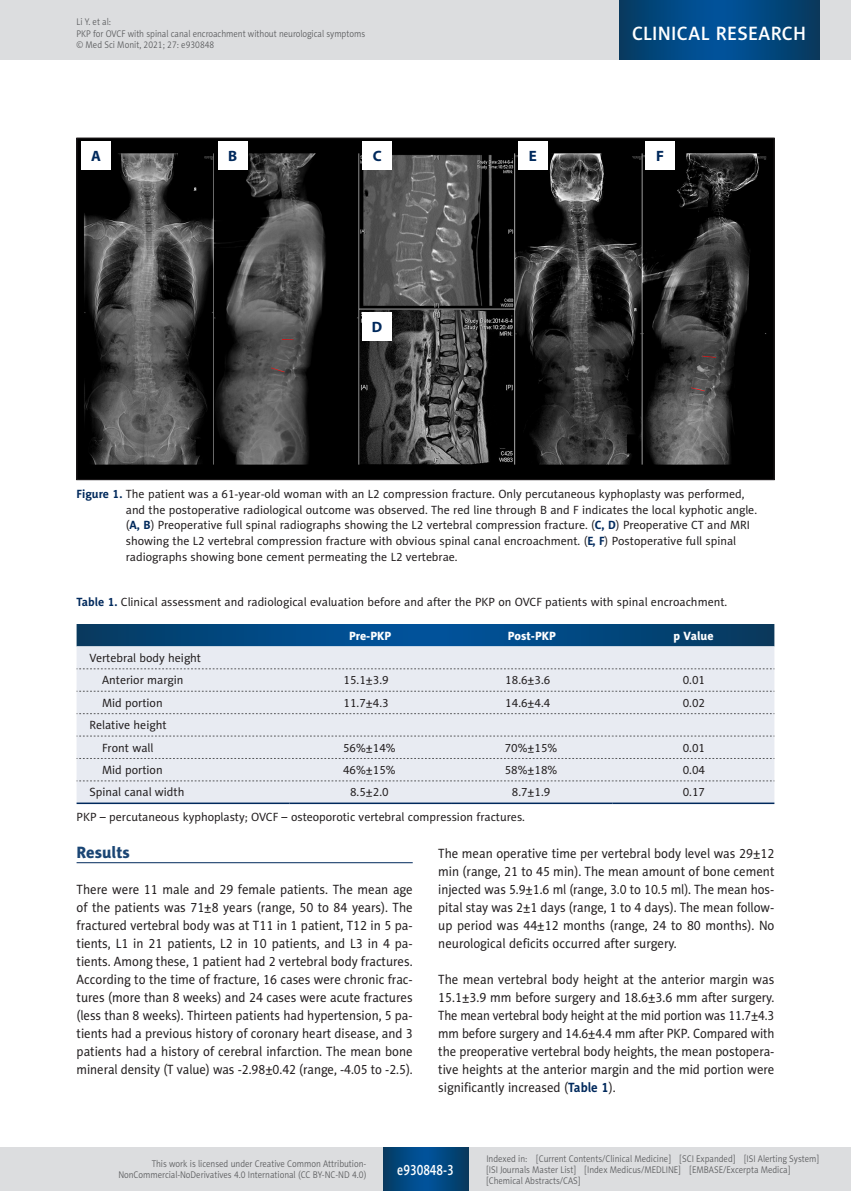
<style>
.page{position:relative;width:851px;height:1191px;background:#fff}
.page>*{position:absolute;margin:0;border:0;box-sizing:border-box;transform-origin:0 0}
.t1{font:19.5px "Naomi Sans EFN Medium";letter-spacing:.015em;color:#fff}
.MSM_Headline_1{font:16.5px "Naomi Sans EFN Heavy";color:#1a4574}
.MSM_e-PAGINA{font:15px "Naomi Sans EFN Medium";color:#fff;scale:.8 1}
.t2{font:700 15px "Myriad Pro";color:#00295c}
.MSM_Body{font:13.5px/18px "Naomi Sans EFN";color:#231f20;text-align:justify;scale:.95 1}
.MSM_Rycina_tytul{font:12px/15.8px "Naomi Sans EFN";color:#231f20}
.MSM_Tabela_zawartosc{font:12px "Naomi Sans EFN";color:#231f20}
.MSM_Tabela_tytul{font:12px "Naomi Sans EFN";color:#231f20}
.MSM_Table_podpis_dol{font:12px "Naomi Sans EFN";color:#231f20}
.MSM_Tabela_Head{font:12px "Naomi Sans EFN Heavy";color:#fff}
.MSM_pagina_zywa{font:9.75px/11.2px "Naomi Sans EFN Light";color:#57585a;scale:.9 1}
.MSM_pagina_sygnatura{font:9.75px "Naomi Sans EFN Light";color:#57585a;scale:.9 1}
.s1{font-weight:700;color:#00295c}
</style>
<div class="page">
<hr style="left:77px;top:862px;width:335px;height:1px;background:#00295c">
<img style="left:79px;top:140px;width:693px;height:338px">
<div style="left:81px;top:142px;width:30px;height:28px;background:#fff"></div>
<div style="left:518px;top:142px;width:29px;height:28px;background:#fff"></div>
<div style="left:218px;top:142px;width:29px;height:28px;background:#fff"></div>
<div style="left:645px;top:142px;width:29px;height:28px;background:#fff"></div>
<div style="left:362px;top:142px;width:30px;height:28px;background:#fff"></div>
<div style="left:362px;top:313px;width:30px;height:28px;background:#fff"></div>
<svg style="left:77px;top:624px;width:697px;height:22px;background:#02477e"></svg>
<div style="left:77px;top:646px;width:697px;height:156px;background:#e8ebf2"></div>
<svg style="left:77px;top:668px;width:697px;height:1px"></svg>
<svg style="left:77px;top:691px;width:697px;height:1px"></svg>
<svg style="left:77px;top:713px;width:697px;height:1px"></svg>
<svg style="left:77px;top:736px;width:697px;height:1px"></svg>
<svg style="left:77px;top:758px;width:697px;height:1px"></svg>
<svg style="left:77px;top:780px;width:697px;height:1px"></svg>
<hr style="left:77px;top:802px;width:212px;height:2px;background:#00295c">
<hr style="left:289px;top:802px;width:162px;height:2px;background:#00295c">
<hr style="left:451px;top:802px;width:161px;height:2px;background:#00295c">
<hr style="left:612px;top:802px;width:162px;height:2px;background:#00295c">
<div style="left:0;top:1148px;width:850px;height:43px;background:#dcdddf"></div>
<svg style="left:383px;top:1147px;width:85px;height:43px;background:#02477e"></svg>
<div style="left:0;top:0;width:850px;height:60px;background:#dcdddf"></div>
<svg style="left:619px;top:0;width:200px;height:60px;background:#02477e"></svg>
<p class="MSM_pagina_zywa" style="left:77px;top:16px;width:322px">Li Y. et al:<br>PKP for OVCF with spinal canal encroachment without neurological symptoms</p>
<p class="MSM_pagina_sygnatura" style="left:77px;top:39px;width:154px">© Med Sci Monit, 2021; 27: e930848</p>
<h1 class="t1" style="left:632px;top:22px;width:175px">CLINICAL RESEARCH</h1>
<p class="t2" style="left:91px;top:147px;width:11px">A</p>
<p class="t2" style="left:228px;top:147px;width:11px">B</p>
<p class="t2" style="left:372px;top:147px;width:10px">C</p>
<p class="t2" style="left:529px;top:147px;width:10px">E</p>
<p class="t2" style="left:656px;top:147px;width:9px">F</p>
<p class="t2" style="left:372px;top:317px;width:12px">D</p>
<p class="MSM_Rycina_tytul" style="left:126px;top:486px;width:632px;text-indent:-49px"><span class="s1">Figure 1.</span> The patient was a 61-year-old woman with an L2 compression fracture. Only percutaneous kyphoplasty was performed, and the postoperative radiological outcome was observed. The red line through B and F indicates the local kyphotic angle. (<span class="s1">A, B</span>) Preoperative full spinal radiographs showing the L2 vertebral compression fracture. (<span class="s1">C, D</span>) Preoperative CT and MRI showing the L2 vertebral compression fracture with obvious spinal canal encroachment. (<span class="s1">E, F</span>) Postoperative full spinal radiographs showing bone cement permeating the L2 vertebrae.</p>
<p class="MSM_Tabela_tytul" style="left:77px;top:595px;width:652px"><span class="s1">Table 1.</span> Clinical assessment and radiological evaluation before and after the PKP on OVCF patients with spinal encroachment.</p>
<p class="MSM_Tabela_Head" style="left:349px;top:628px;width:43px">Pre-PKP</p>
<p class="MSM_Tabela_Head" style="left:508px;top:628px;width:49px">Post-PKP</p>
<p class="MSM_Tabela_Head" style="left:673px;top:628px;width:42px">p Value</p>
<p class="MSM_Tabela_zawartosc" style="left:89px;top:651px;width:113px">Vertebral body height</p>
<p class="MSM_Tabela_zawartosc" style="left:102px;top:673px;width:83px">Anterior margin</p>
<p class="MSM_Tabela_zawartosc" style="left:343px;top:673px;width:46px">15.1±3.9</p>
<p class="MSM_Tabela_zawartosc" style="left:505px;top:673px;width:46px">18.6±3.6</p>
<p class="MSM_Tabela_zawartosc" style="left:682px;top:673px;width:24px">0.01</p>
<p class="MSM_Tabela_zawartosc" style="left:102px;top:696px;width:62px">Mid portion</p>
<p class="MSM_Tabela_zawartosc" style="left:343px;top:696px;width:46px">11.7±4.3</p>
<p class="MSM_Tabela_zawartosc" style="left:505px;top:696px;width:46px">14.6±4.4</p>
<p class="MSM_Tabela_zawartosc" style="left:682px;top:696px;width:24px">0.02</p>
<p class="MSM_Tabela_zawartosc" style="left:89px;top:718px;width:79px">Relative height</p>
<p class="MSM_Tabela_zawartosc" style="left:102px;top:740px;width:53px">Front wall</p>
<p class="MSM_Tabela_zawartosc" style="left:343px;top:740px;width:54px">56%±14%</p>
<p class="MSM_Tabela_zawartosc" style="left:504px;top:740px;width:54px">70%±15%</p>
<p class="MSM_Tabela_zawartosc" style="left:682px;top:740px;width:24px">0.01</p>
<p class="MSM_Tabela_zawartosc" style="left:102px;top:763px;width:62px">Mid portion</p>
<p class="MSM_Tabela_zawartosc" style="left:343px;top:763px;width:54px">46%±15%</p>
<p class="MSM_Tabela_zawartosc" style="left:504px;top:763px;width:54px">58%±18%</p>
<p class="MSM_Tabela_zawartosc" style="left:682px;top:763px;width:24px">0.04</p>
<p class="MSM_Tabela_zawartosc" style="left:89px;top:785px;width:97px">Spinal canal width</p>
<p class="MSM_Tabela_zawartosc" style="left:350px;top:785px;width:40px">8.5±2.0</p>
<p class="MSM_Tabela_zawartosc" style="left:511px;top:785px;width:40px">8.7±1.9</p>
<p class="MSM_Tabela_zawartosc" style="left:682px;top:785px;width:24px">0.17</p>
<p class="MSM_Table_podpis_dol" style="left:77px;top:810px;width:450px">PKP – percutaneous kyphoplasty; OVCF – osteoporotic vertebral compression fractures.</p>
<p class="MSM_Headline_1" style="left:77px;top:842px;width:55px">Results</p>
<p class="MSM_Body" style="left:77px;top:880px;width:355px">There were 11 male and 29 female patients. The mean age of the patients was 71±8 years (range, 50 to 84 years). The fractured vertebral body was at T11 in 1 patient, T12 in 5 pa&shy;tients, L1 in 21 patients, L2 in 10 patients, and L3 in 4 pa&shy;tients. Among these, 1 patient had 2 vertebral body fractures.<br>According to the time of fracture, 16 cases were chronic frac&shy;tures (more than 8 weeks) and 24 cases were acute fractures (less than 8 weeks). Thirteen patients had hypertension, 5 pa&shy;tients had a previous history of coronary heart disease, and 3 patients had a history of cerebral infarction. The mean bone mineral density (T value) was -2.98±0.42 (range, -4.05 to -2.5).</p>
<p class="MSM_Body" style="left:438px;top:844px;width:355px">The mean operative time per vertebral body level was 29±12 min (range, 21 to 45 min). The mean amount of bone cement injected was 5.9±1.6 ml (range, 3.0 to 10.5 ml). The mean hos&shy;pital stay was 2±1 days (range, 1 to 4 days). The mean follow&shy;up period was 44±12 months (range, 24 to 80 months). No neurological deficits occurred after surgery.</p>
<p class="MSM_Body" style="left:438px;top:970px;width:355px">The mean vertebral body height at the anterior margin was 15.1±3.9 mm before surgery and 18.6±3.6 mm after surgery.<br>The mean vertebral body height at the mid portion was 11.7±4.3 mm before surgery and 14.6±4.4 mm after PKP. Compared with the preoperative vertebral body heights, the mean postopera&shy;tive heights at the anterior margin and the mid portion were significantly increased (<span class="s1">Table 1</span>).</p>
<p class="MSM_pagina_zywa" style="left:118px;top:1158px;width:277px;text-align:right">This work is licensed under Creative Common Attribution-<br>NonCommercial-NoDerivatives 4.0 International (CC BY-NC-ND 4.0)</p>
<p class="MSM_e-PAGINA" style="left:397px;top:1160px;width:72px">e930848-3</p>
<p class="MSM_pagina_zywa" style="left:486px;top:1152px;width:371px">Indexed in: [Current Contents/Clinical Medicine] [SCI Expanded] [ISI Alerting System] [ISI Journals Master List] [Index Medicus/MEDLINE] [EMBASE/Excerpta Medica] [Chemical Abstracts/CAS]</p>
</div>
